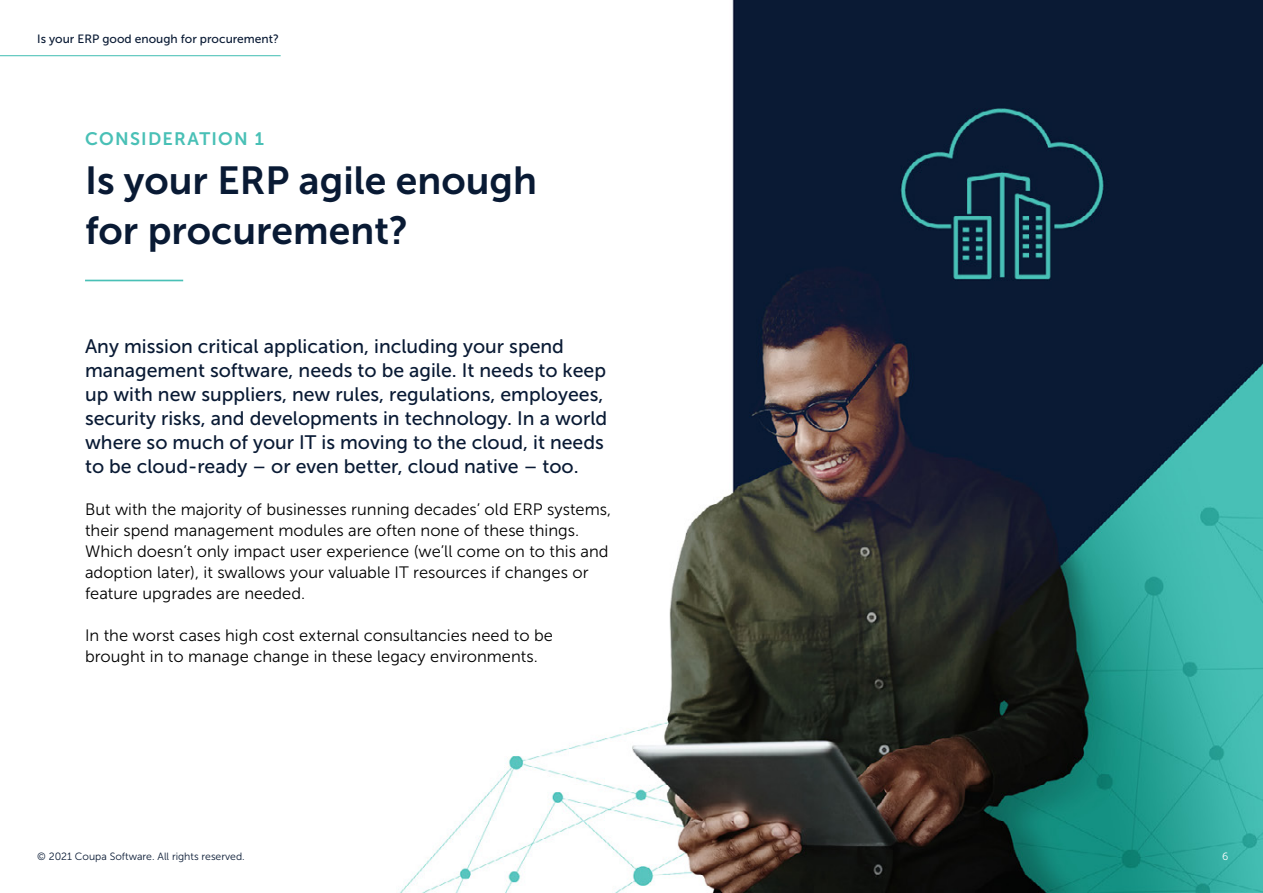
<style>
.page{position:relative;width:1263px;height:893px;background:#fff}
.page>*{position:absolute;margin:0;border:0;box-sizing:border-box;transform-origin:0 0}
.t1{font:39px/49.5px "Museo Sans 700";color:#091a34}
.t2{font:19.5px/24px "Museo Sans 500";color:#091a34}
.t3{font:18px "Museo Sans 700";letter-spacing:.07em;color:#49c0b6}
.t4{font:16.5px/21px "Museo Sans 300";color:#000}
.t5{font:12px "Museo Sans 500";color:#091a34}
.t6{font:10.5px "Museo Sans 300";color:#091a34}
.t7{font:10.5px "Museo Sans 300";color:#fff}
</style>
<div class="page">
<img style="left:0;top:0;width:1263px;height:893px">
<hr style="left:85px;top:280px;width:98px;height:1px;background:#49c0b6">
<hr style="left:0;top:55px;width:281px;height:1px;background:#49c0b6">
<p class="t5" style="left:37px;top:32px;width:243px">Is your ERP good enough for procurement?</p>
<p class="t3" style="left:85px;top:129px;width:180px">CONSIDERATION 1</p>
<h1 class="t1" style="left:85px;top:156px;width:453px">Is your ERP agile enough for procurement?</h1>
<p class="t2" style="left:85px;top:334px;width:524px">Any mission critical application, including your spend management software, needs to be agile. It needs to keep up with new suppliers, new rules, regulations, employees, security risks, and developments in technology. In a world where so much of your IT is moving to the cloud, it needs to be cloud-ready – or even better, cloud native – too.</p>
<p class="t4" style="left:85px;top:499px;width:528px">But with the majority of businesses running decades’ old ERP systems, their spend management modules are often none of these things.<br>Which doesn’t only impact user experience (we’ll come on to this and adoption later), it swallows your valuable IT resources if changes or feature upgrades are needed.</p>
<p class="t4" style="left:85px;top:625px;width:469px">In the worst cases high cost external consultancies need to be brought in to manage change in these legacy environments.</p>
<p class="t6" style="left:37px;top:850px;width:209px">© 2021 Coupa Software. All rights reserved.</p>
<p class="t7" style="left:1222px;top:850px;width:8px">6</p>
</div>
